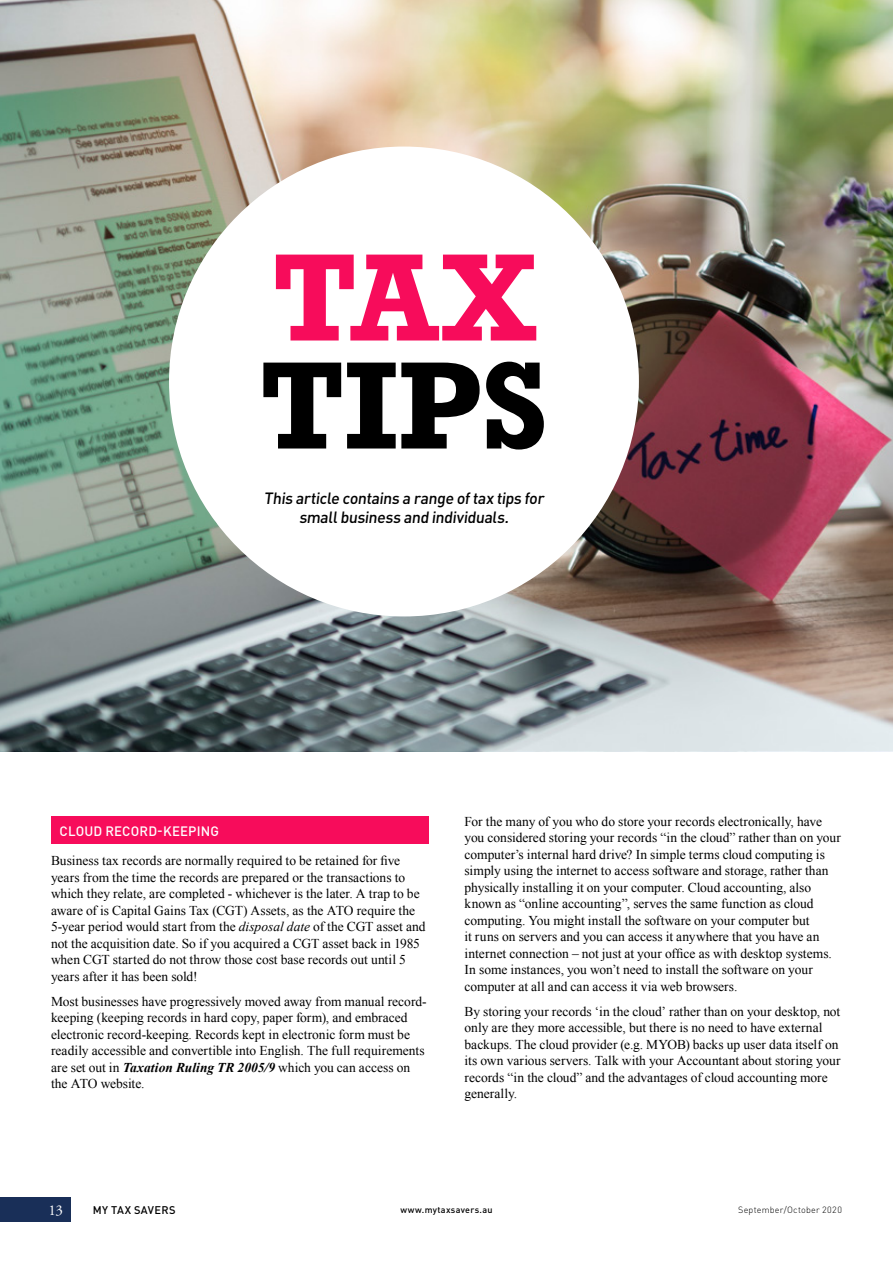
<style>
.page{position:relative;width:893px;height:1263px;background:#fff}
.page>*{position:absolute;margin:0;border:0;box-sizing:border-box;transform-origin:0 0}
.t1{font:700 116.7px "Rockwell";color:#000}
.t2{font:700 116.7px "Rockwell";color:#f70c5b}
.t3{font:500 16.2px/19px "DIN Pro";color:#000;text-align:center}
.t4{font:15px "Adobe Garamond Pro";color:#fff}
.t5{font:13.5px/16.5px "Times New Roman";color:#000}
.t6{font:500 13.5px "DIN Pro";letter-spacing:.015em;color:#fff}
.t7{font:500 10.95px "DIN Pro";letter-spacing:.045em;color:#000}
.t8{font:300 9px "DIN Pro";letter-spacing:.03em;color:#000}
.t9{font:500 9px "DIN Pro";letter-spacing:.035em;color:#000}
.s1{font-style:italic}
.s2{font-weight:700;font-style:italic}
</style>
<div class="page">
<img style="left:0;top:0;width:893px;height:751px">
<div style="left:169px;top:147px;width:470px;height:469px;background:#fff;border-radius:50%"></div>
<div style="left:51px;top:816px;width:377px;height:28px;background:#f70c5b"></div>
<div style="left:0;top:1197px;width:71px;height:25px;background:#192f58"></div>
<h1 class="t2" style="left:272px;top:222px;width:266px">TAX</h1>
<h1 class="t1" style="left:259px;top:330px;width:291px">TIPS</h1>
<p class="t3" style="left:264px;top:488px;width:284px">This article contains a range oftax tips for smallbusiness and individuals.</p>
<p class="t6" style="left:60px;top:822px;width:161px">CLOUD RECORD-KEEPING</p>
<p class="t5" style="left:51px;top:852px;width:376px">Business tax records are normally required to be retained for five years from the time the records are prepared or the transactions to which they relate, are completed - whichever is the later. A trap to be aware of is Capital Gains Tax (CGT) Assets, as the ATO require the 5-year period would start from the <span class="s1">disposal date</span> of the CGT asset and not the acquisition date. So if you acquired a CGT asset back in 1985 when CGT started do not throw those cost base records out until 5 years after it has been sold!</p>
<p class="t5" style="left:51px;top:993px;width:377px">Most businesses have progressively moved away from manual record&shy;keeping (keeping records in hard copy, paper form), and embraced electronic record-keeping. Records kept in electronic form must be readily accessible and convertible into English. The full requirements are set out in <span class="s2">Taxation Ruling TR 2005/9</span> which you can access on the ATO website.</p>
<p class="t5" style="left:465px;top:813px;width:378px">For the many of you who do store your records electronically, have you considered storing your records “in the cloud” rather than on your computer’s internal hard drive? In simple terms cloud computing is simply using the internet to access software and storage, rather than physically installing it on your computer. Cloud accounting, also known as “online accounting”, serves the same function as cloud computing. You might install the software on your computer but<br>it runs on servers and you can access it anywhere that you have an internet connection – not just at your office as with desktop systems.<br>In some instances, you won’t need to install the software on your computer at all and can access it via web browsers.</p>
<p class="t5" style="left:465px;top:1003px;width:378px">By storing your records ‘in the cloud’ rather than on your desktop, not only are they more accessible, but there is no need to have external backups. The cloud provider (e.g. MYOB) backs up user data itself on its own various servers. Talk with your Accountant about storing your records “in the cloud” and the advantages of cloud accounting more generally.</p>
<p class="t4" style="left:48px;top:1201px;width:16px">13</p>
<p class="t7" style="left:93px;top:1202px;width:84px">MY TAX SAVERS</p>
<p class="t9" style="left:400px;top:1203px;width:94px">www.mytaxsavers.au</p>
<p class="t8" style="left:738px;top:1203px;width:105px">September/October 2020</p>
</div>
